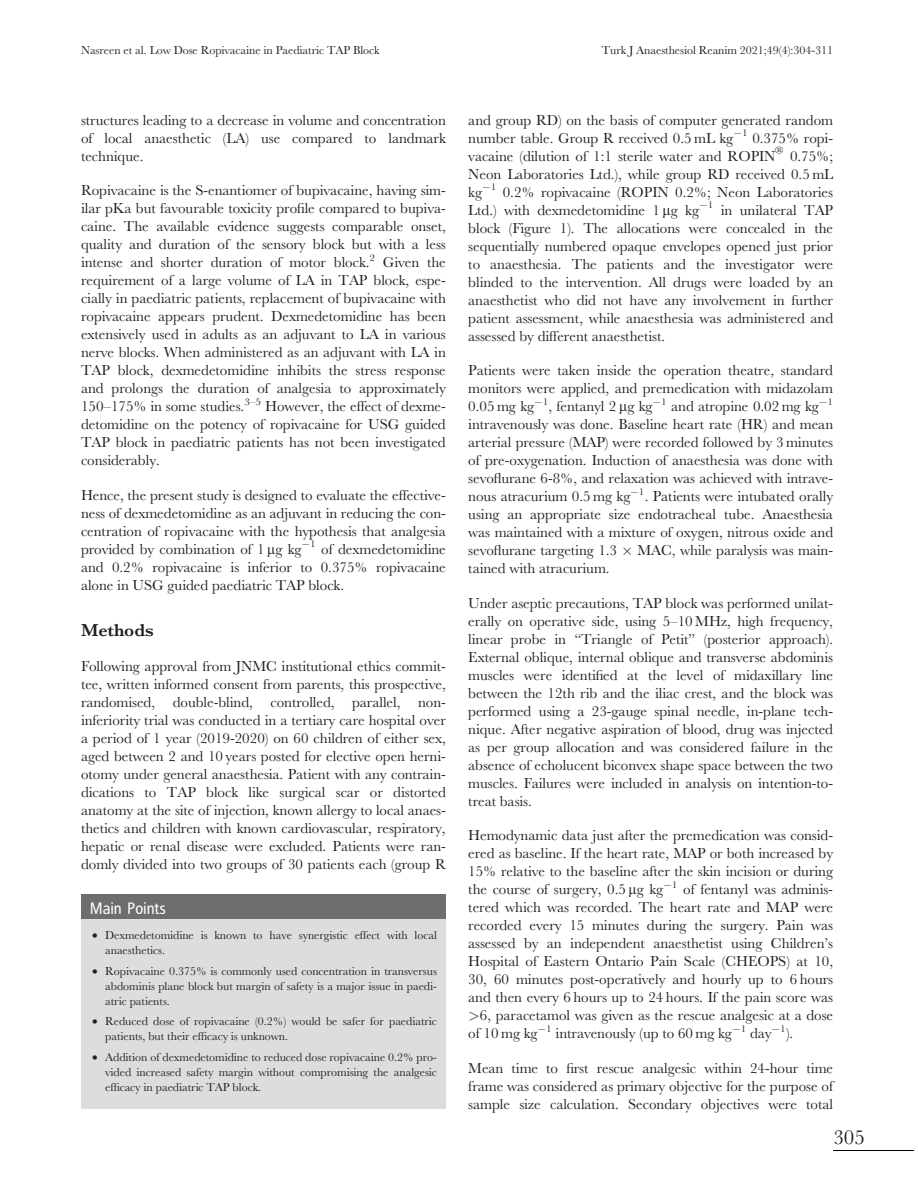
<style>
.page{position:relative;width:918px;height:1188px;background:#fff}
.page>*{position:absolute;margin:0;border:0;box-sizing:border-box;transform-origin:0 0}
.t1{font:21px "Adv OT9 ea 95238";color:#231f20}
.t2{font:18px "Adv O Tf 96860 da";color:#231f20}
.t3{font:16.5px "Adv OT5 f 8 a 2290";color:#fff}
.t4{font:15px/18px "Adv OT9 ea 95238";color:#231f20;text-align:justify}
.t5{font:12px/15px "Adv OT9 ea 95238";color:#231f20}
.t6{font:8.7px "Adv P80516";color:#231f20;scale:1.13 1}
.s1{font-family:"Adv Pi 1"}
.s2{font-family:"Adv OT9 ea 95238";font-size:6px}
.s3{font-family:"Adv P4 C4 E51"}
</style>
<div class="page">
<div style="left:81px;top:895px;width:365px;height:214px;background:#dcddde"></div>
<div style="left:81px;top:894px;width:365px;height:25px;background:#6d6e70"></div>
<hr style="left:833px;top:1150px;width:81px;height:1px;background:#000">
<p class="t5" style="left:81px;top:44px;width:300px">Nasreen et al. Low Dose Ropivacaine in Paediatric TAP Block</p>
<p class="t5" style="left:602px;top:44px;width:233px">Turk J Anaesthesiol Reanim 2021;49(4):304-311</p>
<p class="t4" style="left:81px;top:113px;width:366px">structures leading to a decrease in volume and concentration of local anaesthetic (LA) use compared to landmark technique.</p>
<p class="t4" style="left:81px;top:183px;width:366px">Ropivacaine is the S-enantiomer of bupivacaine, having sim&shy;ilar pKa but favourable toxicity profile compared to bupiva&shy;caine. The available evidence suggests comparable onset, quality and duration of the sensory block but with a less intense and shorter duration of motor block.<sup>2</sup> Given the requirement of a large volume of LA in TAP block, espe&shy;cially in paediatric patients, replacement of bupivacaine with ropivacaine appears prudent. Dexmedetomidine has been extensively used in adults as an adjuvant to LA in various nerve blocks. When administered as an adjuvant with LA in TAP block, dexmedetomidine inhibits the stress response and prolongs the duration of analgesia to approximately 150–175% in some studies.<sup>3–5</sup> However, the effect of dexme&shy;detomidine on the potency of ropivacaine for USG guided TAP block in paediatric patients has not been investigated considerably.</p>
<p class="t4" style="left:81px;top:487px;width:366px">Hence, the present study is designed to evaluate the effective&shy;ness of dexmedetomidine as an adjuvant in reducing the con&shy;centration of ropivacaine with the hypothesis that analgesia provided by combination of 1 <span class="s1">M</span>g kg<sup>-</sup><sup>1</sup> of dexmedetomidine and 0.2% ropivacaine is inferior to 0.375% ropivacaine alone in USG guided paediatric TAP block.</p>
<p class="t2" style="left:81px;top:624px;width:74px">Methods</p>
<p class="t4" style="left:81px;top:659px;width:366px">Following approval from JNMC institutional ethics commit&shy;tee, written informed consent from parents, this prospective, randomised, double-blind, controlled, parallel, non&shy;inferiority trial was conducted in a tertiary care hospital over a period of 1 year (2019-2020) on 60 children of either sex, aged between 2 and 10 years posted for elective open herni&shy;otomy under general anaesthesia. Patient with any contrain&shy;dications to TAP block like surgical scar or distorted anatomy at the site of injection, known allergy to local anaes&shy;thetics and children with known cardiovascular, respiratory, hepatic or renal disease were excluded. Patients were ran&shy;domly divided into two groups of 30 patients each (group R</p>
<p class="t3" style="left:90px;top:902px;width:77px">Main Points</p>
<p class="t5" style="left:105px;top:929px;width:333px;text-indent:-13px">• Dexmedetomidine is known to have synergistic effect with local anaesthetics.</p>
<p class="t5" style="left:105px;top:965px;width:333px;text-align:justify;text-indent:-13px">• Ropivacaine 0.375% is commonly used concentration in transversus abdominis plane block but margin of safety is a major issue in paedi&shy;atric patients.</p>
<p class="t5" style="left:105px;top:1015px;width:333px;text-indent:-13px">• Reduced dose of ropivacaine (0.2%) would be safer for paediatric patients, but their efficacy is unknown.</p>
<p class="t5" style="left:105px;top:1051px;width:333px;text-align:justify;text-indent:-13px">• Addition of dexmedetomidine to reduced dose ropivacaine 0.2% pro&shy;vided increased safety margin without compromising the analgesic efficacy in paediatric TAP block.</p>
<p class="t4" style="left:468px;top:113px;width:366px">and group RD) on the basis of computer generated random number table. Group R received 0.5 mL kg<sup>-</sup><sup>1</sup> 0.375% ropi&shy;vacaine (dilution of 1:1 sterile water and ROPIN</p>
<p class="t6" style="left:775px;top:145px;width:9px">V<span class="s2">R</span></p>
<p class="t4" style="left:468px;top:149px;width:366px;text-indent:322px">0.75%; Neon Laboratories Ltd.), while group RD received 0.5 mL kg<sup>-</sup><sup>1</sup> 0.2% ropivacaine (ROPIN 0.2%; Neon Laboratories Ltd.) with dexmedetomidine 1 <span class="s1">M</span>g kg<sup>-</sup><sup>1</sup> in unilateral TAP block (Figure 1). The allocations were concealed in the sequentially numbered opaque envelopes opened just prior to anaesthesia. The patients and the investigator were blinded to the intervention. All drugs were loaded by an anaesthetist who did not have any involvement in further patient assessment, while anaesthesia was administered and assessed by different anaesthetist.</p>
<p class="t4" style="left:468px;top:363px;width:366px">Patients were taken inside the operation theatre, standard monitors were applied, and premedication with midazolam 0.05 mg kg<sup>-</sup><sup>1</sup>, fentanyl 2 <span class="s1">M</span>g kg<sup>-</sup><sup>1</sup> and atropine 0.02 mg kg<sup>-</sup><sup>1 </sup>intravenously was done. Baseline heart rate (HR) and mean arterial pressure (MAP) were recorded followed by 3 minutes of pre-oxygenation. Induction of anaesthesia was done with sevoflurane 6-8%, and relaxation was achieved with intrave&shy;nous atracurium 0.5 mg kg<sup>-</sup><sup>1</sup>. Patients were intubated orally using an appropriate size endotracheal tube. Anaesthesia was maintained with a mixture of oxygen, nitrous oxide and sevoflurane targeting 1.3</p>
<p class="t4" style="left:637px;top:543px;width:197px">MAC, while paralysis was main-</p>
<p class="t4" style="left:468px;top:561px;width:143px">tained with atracurium.</p>
<p class="t4" style="left:468px;top:595px;width:366px">Under aseptic precautions, TAP block was performed unilat&shy;erally on operative side, using 5–10 MHz, high frequency, linear probe in “Triangle of Petit” (posterior approach).<br>External oblique, internal oblique and transverse abdominis muscles were identified at the level of midaxillary line between the 12th rib and the iliac crest, and the block was performed using a 23-gauge spinal needle, in-plane tech&shy;nique. After negative aspiration of blood, drug was injected as per group allocation and was considered failure in the absence of echolucent biconvex shape space between the two muscles. Failures were included in analysis on intention-to&shy;treat basis.</p>
<p class="t4" style="left:468px;top:828px;width:366px">Hemodynamic data just after the premedication was consid&shy;ered as baseline. If the heart rate, MAP or both increased by 15% relative to the baseline after the skin incision or during the course of surgery, 0.5 <span class="s1">M</span>g kg<sup>-</sup><sup>1</sup> of fentanyl was adminis&shy;tered which was recorded. The heart rate and MAP were recorded every 15 minutes during the surgery. Pain was assessed by an independent anaesthetist using Children’s Hospital of Eastern Ontario Pain Scale (CHEOPS) at 10, 30, 60 minutes post-operatively and hourly up to 6 hours and then every 6 hours up to 24 hours. If the pain score was <span class="s3">&gt;</span>6, paracetamol was given as the rescue analgesic at a dose of 10 mg kg<sup>-</sup><sup>1</sup> intravenously (up to 60 mg kg<sup>-</sup><sup>1</sup> day<sup>-</sup><sup>1</sup>).</p>
<p class="t4" style="left:468px;top:1060px;width:366px">Mean time to first rescue analgesic within 24-hour time frame was considered as primary objective for the purpose of sample size calculation. Secondary objectives were total</p>
<p class="t1" style="left:833px;top:1130px;width:33px">305</p>
</div>
